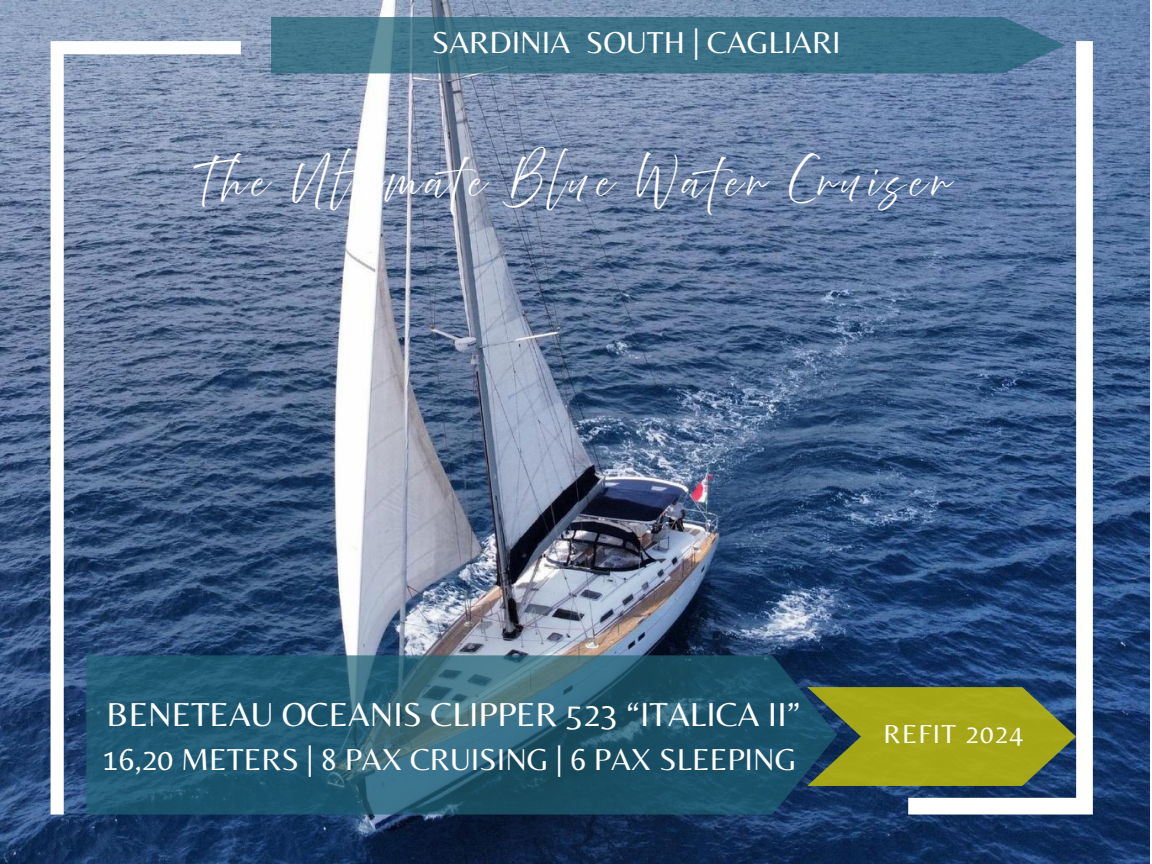
<style>
.page{position:relative;width:1152px;height:864px;background:#fff}
.page>*{position:absolute;margin:0;border:0;box-sizing:border-box;transform-origin:0 0}
.t1{font:36px "ATB Script";letter-spacing:.155em;color:#fff}
.t2{font:34.5px "Belleza";color:#fff}
.t3{font:31.5px "Belleza";color:#fff}
.t4{font:27px "Belleza";letter-spacing:.05em;color:#fff}
</style>
<div class="page">
<img style="left:0;top:0;width:1150px;height:864px">
<svg style="left:51px;top:41px;width:190px;height:774px;background:#6c809f"></svg>
<svg style="left:908px;top:41px;width:185px;height:774px;background:#567199"></svg>
<svg style="left:86px;top:655px;width:751px;height:160px;background:#245971"></svg>
<svg style="left:271px;top:17px;width:795px;height:56px;background:#3e7389"></svg>
<svg style="left:807px;top:687px;width:269px;height:99px;background:#899228"></svg>
<p class="t3" style="left:432px;top:24px;width:410px">SARDINIA SOUTH | CAGLIARI</p>
<p class="t1" style="left:195px;top:160px;width:756px">The Ultimate Blue Water Cruiser</p>
<p class="t2" style="left:107px;top:694px;width:695px">BENETEAU OCEANIS CLIPPER 523 “ITALICA II”</p>
<p class="t3" style="left:103px;top:740px;width:695px">16,20 METERS | 8 PAX CRUISING | 6 PAX SLEEPING</p>
<p class="t4" style="left:884px;top:718px;width:141px">REFIT 2024</p>
</div>
